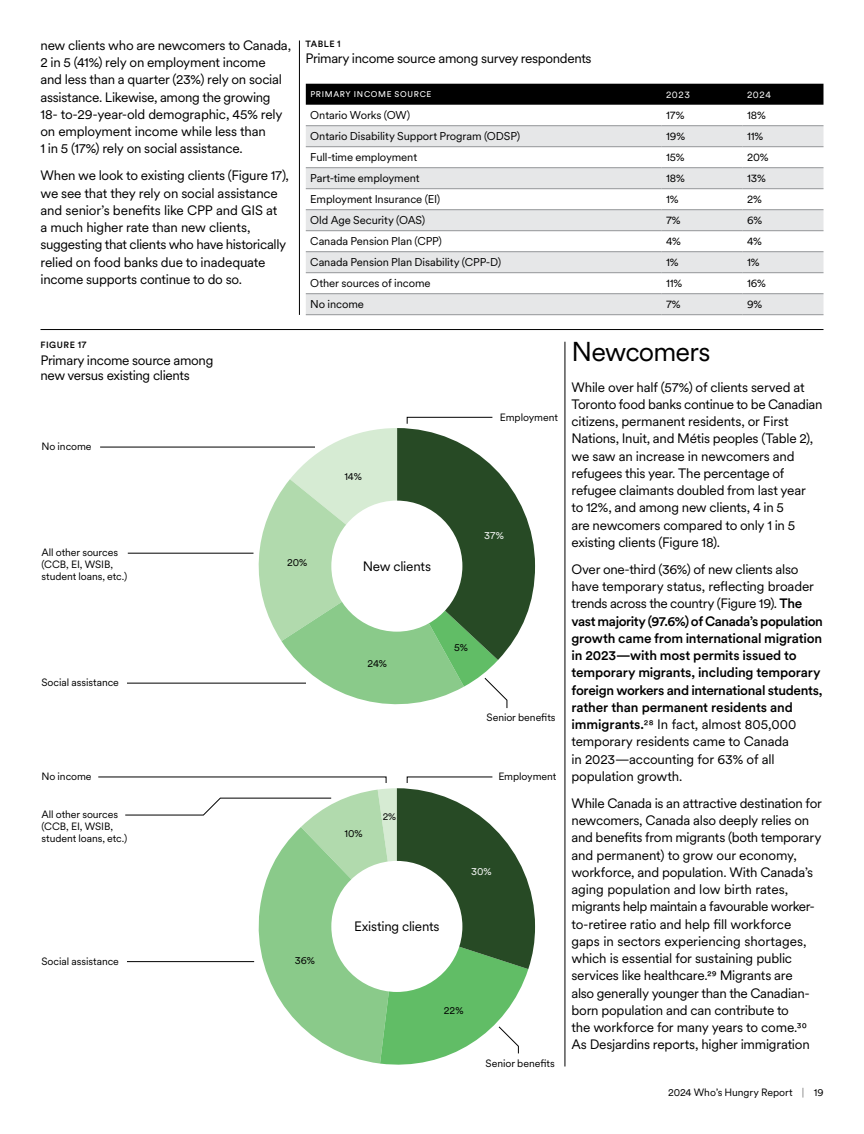
<style>
.page{position:relative;width:864px;height:1134px;background:#fff}
.page>*{position:absolute;margin:0;border:0;box-sizing:border-box;transform-origin:0 0}
.Header_3{font:27px "Circular XX";letter-spacing:-.03em;color:#000}
.Body_Copy{font:13.5px/17.2px "Circular XX";letter-spacing:-.015em;color:#000}
.Body_Copy-2{font:500 13.5px/17.2px "Circular XX";letter-spacing:-.015em;color:#000}
.Graph-Header{font:13.5px/15px "Circular XX";letter-spacing:-.025em;color:#000}
.Body_Copy-3{font:11.25px "Circular XX";letter-spacing:-.01em;color:#000}
.Data___Axis_Label{font:10.5px/12px "Circular XX";letter-spacing:-.005em;color:#000}
.t1{font:10.5px "Circular XX";color:#fff}
.t2{font:10.2px "Circular XX";color:#000}
.Body_Copy-4{font:9.75px "Circular XX";color:#fff}
.Graph___Eyebrow{font:500 9px "Circular XX";letter-spacing:.055em;color:#000}
.Body_Copy-5{font:8.25px "Circular XX";letter-spacing:.08em;color:#fff}
.s1{font-weight:400}
</style>
<div class="page">
<hr style="left:565px;top:342px;width:1px;height:724px;background:#000">
<hr style="left:299px;top:41px;width:1px;height:274px;background:#000">
<div style="left:306px;top:84px;width:518px;height:21px;background:#000"></div>
<svg style="left:306px;top:126px;width:518px;height:188px;fill:#e6e7e8"></svg>
<hr style="left:306px;top:125px;width:356px;height:1px;background:#939598">
<hr style="left:662px;top:125px;width:80px;height:1px;background:#939598">
<hr style="left:742px;top:125px;width:82px;height:1px;background:#939598">
<hr style="left:306px;top:146px;width:356px;height:1px;background:#939598">
<hr style="left:662px;top:146px;width:80px;height:1px;background:#939598">
<hr style="left:742px;top:146px;width:82px;height:1px;background:#939598">
<hr style="left:306px;top:167px;width:356px;height:1px;background:#939598">
<hr style="left:662px;top:167px;width:80px;height:1px;background:#939598">
<hr style="left:742px;top:167px;width:82px;height:1px;background:#939598">
<hr style="left:306px;top:188px;width:356px;height:1px;background:#939598">
<hr style="left:662px;top:188px;width:80px;height:1px;background:#939598">
<hr style="left:742px;top:188px;width:82px;height:1px;background:#939598">
<hr style="left:306px;top:209px;width:356px;height:1px;background:#939598">
<hr style="left:662px;top:209px;width:80px;height:1px;background:#939598">
<hr style="left:742px;top:209px;width:82px;height:1px;background:#939598">
<hr style="left:306px;top:230px;width:356px;height:1px;background:#939598">
<hr style="left:662px;top:230px;width:80px;height:1px;background:#939598">
<hr style="left:742px;top:230px;width:82px;height:1px;background:#939598">
<hr style="left:306px;top:251px;width:356px;height:1px;background:#939598">
<hr style="left:662px;top:251px;width:80px;height:1px;background:#939598">
<hr style="left:742px;top:251px;width:82px;height:1px;background:#939598">
<hr style="left:306px;top:272px;width:356px;height:1px;background:#939598">
<hr style="left:662px;top:272px;width:80px;height:1px;background:#939598">
<hr style="left:742px;top:272px;width:82px;height:1px;background:#939598">
<hr style="left:306px;top:293px;width:356px;height:1px;background:#939598">
<hr style="left:662px;top:293px;width:80px;height:1px;background:#939598">
<hr style="left:742px;top:293px;width:82px;height:1px;background:#939598">
<hr style="left:306px;top:314px;width:356px;height:1px;background:#939598">
<hr style="left:662px;top:314px;width:80px;height:1px;background:#939598">
<hr style="left:742px;top:314px;width:82px;height:1px;background:#939598">
<hr style="left:40px;top:329px;width:784px;height:1px;background:#000">
<hr style="left:100px;top:447px;width:215px;height:1px;background:#000">
<hr style="left:128px;top:553px;width:126px;height:1px;background:#000">
<hr style="left:127px;top:683px;width:179px;height:1px;background:#000">
<svg style="left:248px;top:417px;width:287px;height:292px"></svg>
<svg style="left:98px;top:777px;width:437px;height:288px"></svg>
<p class="Body_Copy" style="left:40px;top:36px;width:252px">new clients who are newcomers to Canada, 2 in 5 (41%) rely on employment income<br>and less than a quarter (23%) rely on social assistance. Likewise, among the growing 18- to-29-year-old demographic, 45% rely on employment income while less than<br>1 in 5 (17%) rely on social assistance.</p>
<p class="Body_Copy" style="left:40px;top:166px;width:250px">When we look to existing clients (Figure 17), we see that they rely on social assistance and senior’s benefits like CPP and GIS at<br>a much higher rate than new clients, suggesting that clients who have historically relied on food banks due to inadequate income supports continue to do so.</p>
<p class="Graph___Eyebrow" style="left:306px;top:38px;width:37px">TABLE 1</p>
<p class="Graph-Header" style="left:305px;top:51px;width:288px">Primary income source among survey respondents</p>
<p class="Body_Copy-5" style="left:310px;top:89px;width:123px">PRIMARY INCOME SOURCE</p>
<p class="Body_Copy-4" style="left:666px;top:88px;width:26px">2023</p>
<p class="Body_Copy-4" style="left:747px;top:88px;width:26px">2024</p>
<p class="Body_Copy-3" style="left:310px;top:107px;width:102px">Ontario Works (OW)</p>
<p class="Body_Copy-3" style="left:666px;top:107px;width:20px">17%</p>
<p class="Body_Copy-3" style="left:747px;top:107px;width:20px">18%</p>
<p class="Body_Copy-3" style="left:310px;top:128px;width:211px">Ontario Disability Support Program (ODSP)</p>
<p class="Body_Copy-3" style="left:666px;top:128px;width:21px">19%</p>
<p class="Body_Copy-3" style="left:747px;top:128px;width:18px">11%</p>
<p class="Body_Copy-3" style="left:310px;top:149px;width:108px">Full-time employment</p>
<p class="Body_Copy-3" style="left:666px;top:149px;width:20px">15%</p>
<p class="Body_Copy-3" style="left:747px;top:149px;width:23px">20%</p>
<p class="Body_Copy-3" style="left:310px;top:170px;width:111px">Part-time employment</p>
<p class="Body_Copy-3" style="left:666px;top:170px;width:20px">18%</p>
<p class="Body_Copy-3" style="left:747px;top:170px;width:20px">13%</p>
<p class="Body_Copy-3" style="left:310px;top:191px;width:131px">Employment Insurance (EI)</p>
<p class="Body_Copy-3" style="left:666px;top:191px;width:14px">1%</p>
<p class="Body_Copy-3" style="left:747px;top:191px;width:16px">2%</p>
<p class="Body_Copy-3" style="left:310px;top:212px;width:116px">Old Age Security (OAS)</p>
<p class="Body_Copy-3" style="left:666px;top:212px;width:16px">7%</p>
<p class="Body_Copy-3" style="left:747px;top:212px;width:17px">6%</p>
<p class="Body_Copy-3" style="left:310px;top:233px;width:133px">Canada Pension Plan (CPP)</p>
<p class="Body_Copy-3" style="left:666px;top:233px;width:16px">4%</p>
<p class="Body_Copy-3" style="left:747px;top:233px;width:16px">4%</p>
<p class="Body_Copy-3" style="left:310px;top:254px;width:193px">Canada Pension Plan Disability (CPP-D)</p>
<p class="Body_Copy-3" style="left:666px;top:254px;width:14px">1%</p>
<p class="Body_Copy-3" style="left:747px;top:254px;width:14px">1%</p>
<p class="Body_Copy-3" style="left:310px;top:275px;width:122px">Other sources of income</p>
<p class="Body_Copy-3" style="left:666px;top:275px;width:18px">11%</p>
<p class="Body_Copy-3" style="left:747px;top:275px;width:21px">16%</p>
<p class="Body_Copy-3" style="left:310px;top:296px;width:55px">No income</p>
<p class="Body_Copy-3" style="left:666px;top:296px;width:16px">7%</p>
<p class="Body_Copy-3" style="left:747px;top:296px;width:17px">9%</p>
<p class="Graph___Eyebrow" style="left:41px;top:339px;width:48px">FIGURE 17</p>
<p class="Graph-Header" style="left:40px;top:352px;width:174px">Primary income source among new versus existing clients</p>
<p class="Data___Axis_Label" style="left:41px;top:440px;width:52px">No income</p>
<p class="Data___Axis_Label" style="left:41px;top:546px;width:87px">All other sources (CCB, EI, WSIB, student loans, etc.)</p>
<p class="Data___Axis_Label" style="left:41px;top:676px;width:79px">Social assistance</p>
<p class="Data___Axis_Label" style="left:287px;top:556px;width:22px">20%</p>
<p class="Data___Axis_Label" style="left:344px;top:470px;width:19px">14%</p>
<p class="Body_Copy" style="left:363px;top:557px;width:70px">New clients</p>
<p class="Data___Axis_Label" style="left:500px;top:410px;width:60px">Employment</p>
<p class="t1" style="left:484px;top:528px;width:21px">37%</p>
<p class="Data___Axis_Label" style="left:368px;top:657px;width:21px">24%</p>
<p class="Data___Axis_Label" style="left:454px;top:641px;width:15px">5%</p>
<p class="Data___Axis_Label" style="left:487px;top:711px;width:71px">Senior benefits</p>
<p class="Data___Axis_Label" style="left:41px;top:770px;width:52px">No income</p>
<p class="Data___Axis_Label" style="left:498px;top:770px;width:60px">Employment</p>
<p class="Data___Axis_Label" style="left:41px;top:808px;width:87px">All other sources (CCB, EI, WSIB, student loans, etc.)</p>
<p class="Data___Axis_Label" style="left:41px;top:955px;width:79px">Social assistance</p>
<p class="Data___Axis_Label" style="left:295px;top:954px;width:22px">36%</p>
<p class="Data___Axis_Label" style="left:344px;top:827px;width:20px">10%</p>
<p class="t2" style="left:383px;top:809px;width:15px">2%</p>
<p class="Body_Copy" style="left:354px;top:917px;width:87px">Existing clients</p>
<p class="t1" style="left:471px;top:865px;width:22px">30%</p>
<p class="Data___Axis_Label" style="left:444px;top:1004px;width:21px">22%</p>
<p class="Data___Axis_Label" style="left:486px;top:1056px;width:71px">Senior benefits</p>
<p class="Header_3" style="left:572px;top:333px;width:141px">Newcomers</p>
<p class="Body_Copy" style="left:572px;top:378px;width:253px">While over half (57%) of clients served at Toronto food banks continue to be Canadian citizens, permanent residents, or First Nations, Inuit, and Métis peoples (Table 2), we saw an increase in newcomers and refugees this year. The percentage of refugee claimants doubled from last year<br>to 12%, and among new clients, 4 in 5<br>are newcomers compared to only 1 in 5 existing clients (Figure 18).</p>
<p class="Body_Copy-2" style="left:572px;top:560px;width:253px"><span class="s1">Over one-third (36%) of new clients also have temporary status, reflecting broader trends across the country (Figure 19).</span> The vast majority (97.6%) of Canada’s population growth came from international migration in 2023—with most permits issued to temporary migrants, including temporary foreign workers and international students, rather than permanent residents and immigrants.<span class="s1">28 In fact, almost 805,000 temporary residents came to Canada<br>in 2023—accounting for 63% of all population growth.</span></p>
<p class="Body_Copy" style="left:572px;top:794px;width:252px">While Canada is an attractive destination for newcomers, Canada also deeply relies on and benefits from migrants (both temporary and permanent) to grow our economy, workforce, and population. With Canada’s aging population and low birth rates, migrants help maintain a favourable worker&shy;to-retiree ratio and help fill workforce gaps in sectors experiencing shortages, which is essential for sustaining public services like healthcare.29 Migrants are<br>also generally younger than the Canadian&shy;born population and can contribute to<br>the workforce for many years to come.30<br>As Desjardins reports, higher immigration</p>
<p class="Data___Axis_Label" style="left:668px;top:1086px;width:157px">2024 Who’s Hungry Report | 19</p>
</div>
